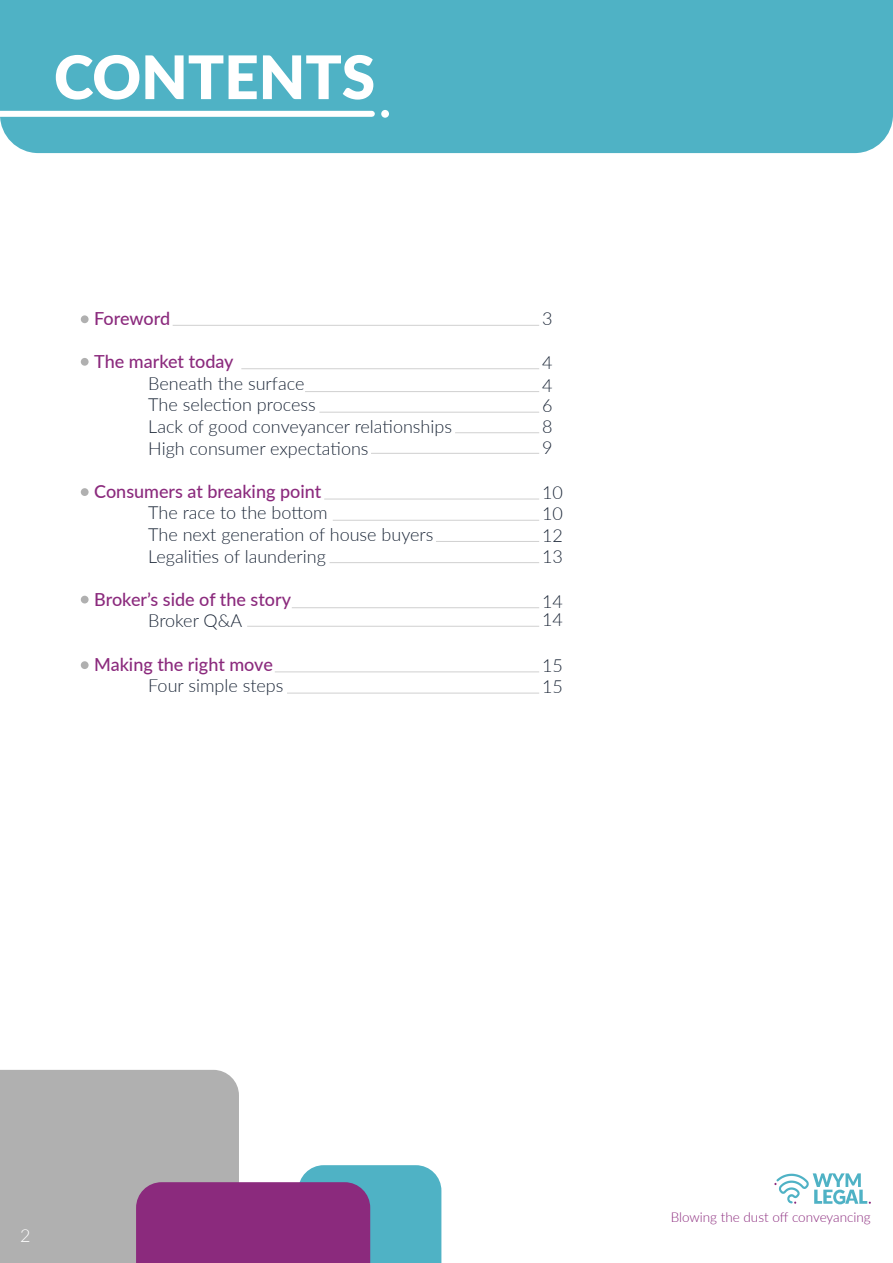
<style>
.page{position:relative;width:893px;height:1263px;background:#fff}
.page>*{position:absolute;margin:0;border:0;box-sizing:border-box;transform-origin:0 0}
.t1{font:900 60px "Lato";color:#fff}
.t2{font:300 18px/21.6px "Lato";color:#1d2839}
.t3{font:500 18px "Lato";color:#8b2a7d}
.t4{font:300 18px "Lato";color:#fff}
.t5{font:300 13.5px "Lato";color:#8b2a7d}
</style>
<div class="page">
<div style="left:0;top:0;width:893px;height:153px;background:#4fb2c5"></div>
<div style="left:0;top:1070px;width:239px;height:193px;background:#b0b0b0"></div>
<svg style="left:136px;top:1165px;width:305px;height:98px"></svg>
<div style="left:0;top:111px;width:372px;height:6px;background:#fff"></div>
<div style="left:381px;top:110px;width:8px;height:8px;background:#fff;border-radius:50%"></div>
<div style="left:81px;top:315px;width:8px;height:8px;background:#b0b0b0;border-radius:50%"></div>
<div style="left:81px;top:358px;width:8px;height:8px;background:#b0b0b0;border-radius:50%"></div>
<div style="left:81px;top:488px;width:8px;height:8px;background:#b0b0b0;border-radius:50%"></div>
<div style="left:81px;top:596px;width:8px;height:7px;background:#b0b0b0;border-radius:50%"></div>
<div style="left:81px;top:661px;width:8px;height:8px;background:#b0b0b0;border-radius:50%"></div>
<hr style="left:173px;top:325px;width:366px;height:1px;background:#d0d0d0">
<hr style="left:241px;top:368px;width:298px;height:1px;background:#d0d0d0">
<hr style="left:305px;top:391px;width:234px;height:1px;background:#d0d0d0">
<hr style="left:319px;top:412px;width:220px;height:1px;background:#d0d0d0">
<hr style="left:455px;top:432px;width:84px;height:1px;background:#d0d0d0">
<hr style="left:371px;top:453px;width:168px;height:1px;background:#d0d0d0">
<hr style="left:324px;top:499px;width:215px;height:1px;background:#d0d0d0">
<hr style="left:333px;top:520px;width:206px;height:1px;background:#d0d0d0">
<hr style="left:436px;top:541px;width:103px;height:1px;background:#d0d0d0">
<hr style="left:330px;top:562px;width:209px;height:1px;background:#d0d0d0">
<hr style="left:292px;top:607px;width:247px;height:1px;background:#d0d0d0">
<hr style="left:247px;top:626px;width:292px;height:1px;background:#d0d0d0">
<hr style="left:275px;top:671px;width:264px;height:1px;background:#d0d0d0">
<hr style="left:287px;top:693px;width:252px;height:1px;background:#d0d0d0">
<svg style="left:774px;top:1173px;width:97px;height:31px"></svg>
<h1 class="t1" style="left:54px;top:32px;width:323px">CONTENTS</h1>
<p class="t3" style="left:94px;top:305px;width:78px">Foreword</p>
<p class="t3" style="left:94px;top:349px;width:141px">The market today</p>
<p class="t2" style="left:148px;top:372px;width:305px">Beneath the surface<br>The selection process<br>Lack of good conveyancer relationships<br>High consumer expectations</p>
<p class="t3" style="left:94px;top:478px;width:229px">Consumers at breaking point</p>
<p class="t2" style="left:148px;top:501px;width:287px">The race to the bottom<br>The next generation of house buyers<br>Legalities of laundering</p>
<p class="t3" style="left:94px;top:586px;width:198px">Broker’s side of the story</p>
<p class="t2" style="left:148px;top:609px;width:96px">Broker Q&amp;A</p>
<p class="t3" style="left:94px;top:651px;width:180px">Making the right move</p>
<p class="t2" style="left:148px;top:674px;width:137px">Four simple steps</p>
<p class="t2" style="left:542px;top:308px;width:12px">3</p>
<p class="t2" style="left:542px;top:351px;width:12px">4</p>
<p class="t2" style="left:542px;top:374px;width:12px;line-height:20.5px;text-align:justify">4<br>6<br>8<br>9</p>
<p class="t2" style="left:542px;top:481px;width:22px;line-height:21.1px;text-align:justify">10<br>10<br>12<br>13</p>
<p class="t2" style="left:542px;top:592px;width:22px;line-height:18px">14<br>14</p>
<p class="t2" style="left:542px;top:654px;width:22px;line-height:21.1px">15<br>15</p>
<p class="t4" style="left:20px;top:1222px;width:12px">2</p>
<p class="t5" style="left:671px;top:1208px;width:202px">Blowing the dust off conveyancing</p>
</div>
